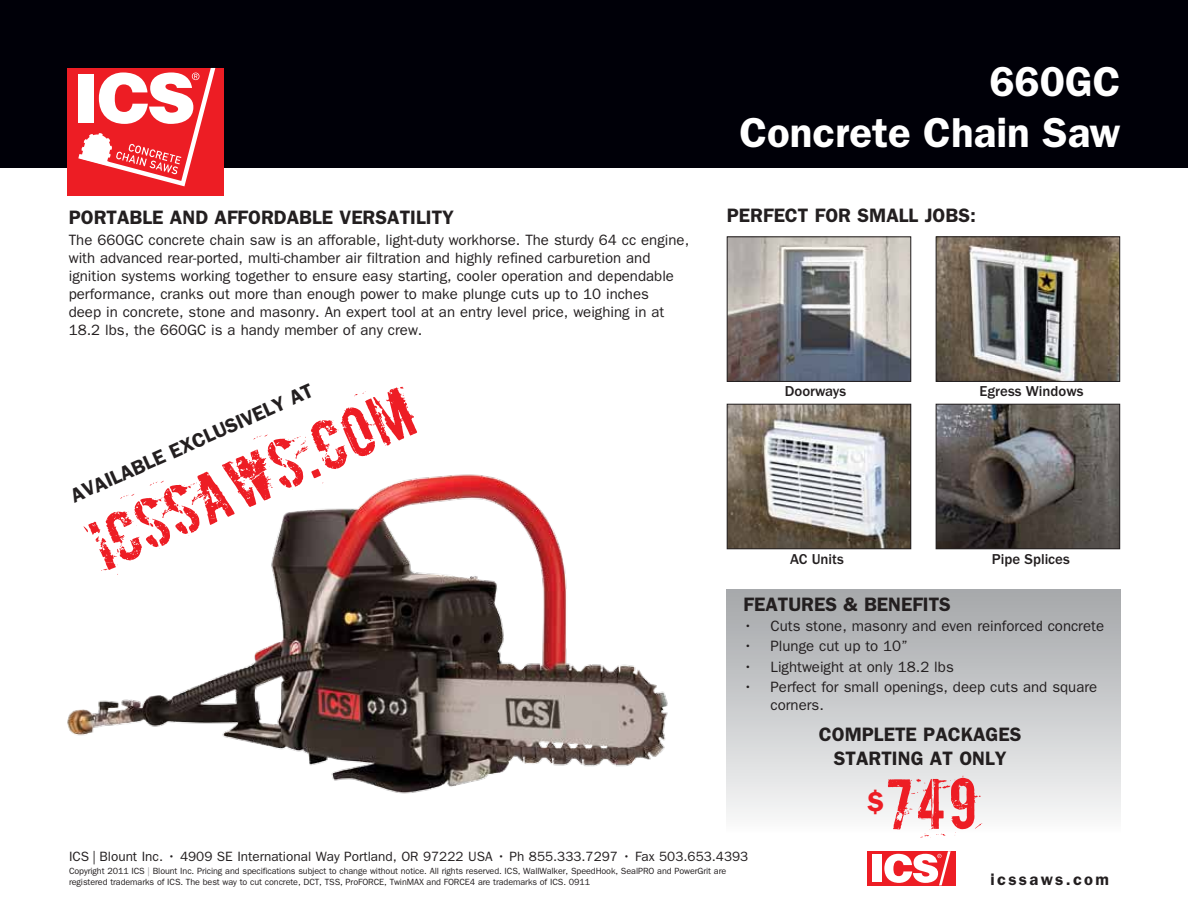
<style>
.page{position:relative;width:1188px;height:918px;background:#fff}
.page>*{position:absolute;margin:0;border:0;box-sizing:border-box;transform-origin:0 0}
.t1{font:60.15px "Boycott";color:#ed1d24}
.t2{font:60px "Boycott";color:#ed1d24}
.t3{font:600 42px/50.4px "ITC Franklin Gothic Std";color:#fff;text-align:right}
.t4{font:600 20.1px "ITC Franklin Gothic Std";color:#231f20}
.t5{font:600 19.5px "ITC Franklin Gothic Std";color:#231f20}
.t6{font:600 16.5px "ITC Franklin Gothic Std";color:#231f20}
.t7{font:15px/18px "ITC Franklin Gothic Std";color:#231f20}
.t8{font:500 14.85px "ITC Franklin Gothic Std";color:#231f20}
.t9{font:13.5px "ITC Franklin Gothic Std";color:#231f20}
.t10{font:9px/10.5px "ITC Franklin Gothic Std";letter-spacing:-.01em;color:#231f20}
.s1{color:#939598}
</style>
<div class="page">
<div style="left:0;top:0;width:1188px;height:168px;background:#000008"></div>
<img style="left:729px;top:239px;width:180px;height:141px">
<div style="left:727px;top:237px;width:184px;height:145px;border:1px solid #231f20"></div>
<img style="left:938px;top:239px;width:180px;height:141px">
<div style="left:936px;top:237px;width:184px;height:145px;border:1px solid #231f20"></div>
<img style="left:729px;top:406px;width:180px;height:141px">
<div style="left:727px;top:404px;width:184px;height:145px;border:1px solid #231f20"></div>
<img style="left:938px;top:406px;width:180px;height:141px">
<div style="left:936px;top:404px;width:184px;height:145px;border:1px solid #231f20"></div>
<div style="left:867px;top:851px;width:88px;height:34px;background:#ed1d24"></div>
<div style="left:873px;top:855px;width:9px;height:27px;background:#fff"></div>
<svg style="left:884px;top:851px;width:67px;height:34px"></svg>
<div style="left:68px;top:68px;width:156px;height:127px;background:#ed1d24"></div>
<svg style="left:78px;top:68px;width:137px;height:118px"></svg>
<div style="left:727px;top:590px;width:393px;height:243px;background:linear-gradient(to bottom,#a3a6a8,#f9f9fa)"></div>
<img style="left:67px;top:474px;width:601px;height:320px">
<h3 class="t5" style="left:69px;top:206px;width:387px">Portable and affordable versatility</h3>
<p class="t7" style="left:69px;top:231px;width:622px">The 660GC concrete chain saw is an afforable, light-duty workhorse. The sturdy 64 cc engine, with advanced rear-ported, multi-chamber air filtration and highly refined carburetion and ignition systems working together to ensure easy starting, cooler operation and dependable performance, cranks out more than enough power to make plunge cuts up to 10 inches<br>deep in concrete, stone and masonry. An expert tool at an entry level price, weighing in at 18.2 lbs, the 660GC is a handy member of any crew.</p>
<h1 class="t1" style="left:77px;top:510px;width:348px;rotate:-24deg">ICSSAWS.COM</h1>
<h3 class="t4" style="left:165px;top:442px;width:74px;rotate:-24deg">EXCLUSIVELY</h3>
<h3 class="t4" style="left:67px;top:485px;width:15px;rotate:-24deg">AVAILABLE</h3>
<h3 class="t3" style="left:739px;top:57px;width:383px">660GC<br>Concrete Chain Saw</h3>
<h3 class="t5" style="left:727px;top:204px;width:25px">PERFE</h3>
<h3 class="t5" style="left:785px;top:204px;width:43px">CT FOR</h3>
<h3 class="t5" style="left:858px;top:204px;width:41px">SMALL</h3>
<h3 class="t5" style="left:925px;top:204px;width:21px">JOBS</h3>
<h3 class="t5" style="left:970px;top:204px;width:7px">:</h3>
<p class="t8" style="left:785px;top:383px;width:63px">Doorways</p>
<p class="t8" style="left:980px;top:383px;width:105px">Egress Windows</p>
<p class="t8" style="left:790px;top:550px;width:55px">AC Units</p>
<p class="t8" style="left:992px;top:550px;width:79px">Pipe Splices</p>
<h3 class="t5" style="left:744px;top:593px;width:12px">FEAT</h3>
<h3 class="t5" style="left:788px;top:593px;width:26px">URES</h3>
<h3 class="t5" style="left:844px;top:593px;width:33px">&amp; BENEFITS</h3>
<p class="t7" style="left:744px;top:617px;width:362px">• Cuts stone, masonry and even reinforced concrete</p>
<p class="t7" style="left:744px;top:638px;width:166px">• Plunge cut up to 10”</p>
<p class="t7" style="left:744px;top:658px;width:212px">• Lightweight at only 18.2 lbs</p>
<p class="t7" style="left:771px;top:678px;width:328px;text-indent:-27px">• Perfect for small openings, deep cuts and square corners.</p>
<h3 class="t5" style="left:819px;top:723px;width:67px">COMPLETE</h3>
<h3 class="t5" style="left:923px;top:723px;width:87px">PACKAGES</h3>
<h3 class="t5" style="left:834px;top:746px;width:12px">STARTIN</h3>
<h3 class="t5" style="left:911px;top:746px;width:62px">G AT ONLY</h3>
<h2 class="t2" style="left:867px;top:762px;width:113px"><sup>$</sup>749</h2>
<p class="t9" style="left:69px;top:849px;width:681px">ICS | Blount Inc. • 4909 SE International Way Portland, OR 97222 USA • Ph 855.333.7297 • Fax 503.653.4393</p>
<p class="t10" style="left:69px;top:866px;width:659px">Copyright 2011 ICS <span class="s1">|</span> Blount Inc. Pricing and specifications subject to change without notice. All rights reserved. ICS, WallWalker, SpeedHook, SealPRO and PowerGrit are registered trademarks of ICS. The best way to cut concrete, DCT, TSS, ProFORCE, TwinMAX and FORCE4 are trademarks of ICS. 0911</p>
<p class="t6" style="left:991px;top:870px;width:120px">icssaws.com</p>
</div>
